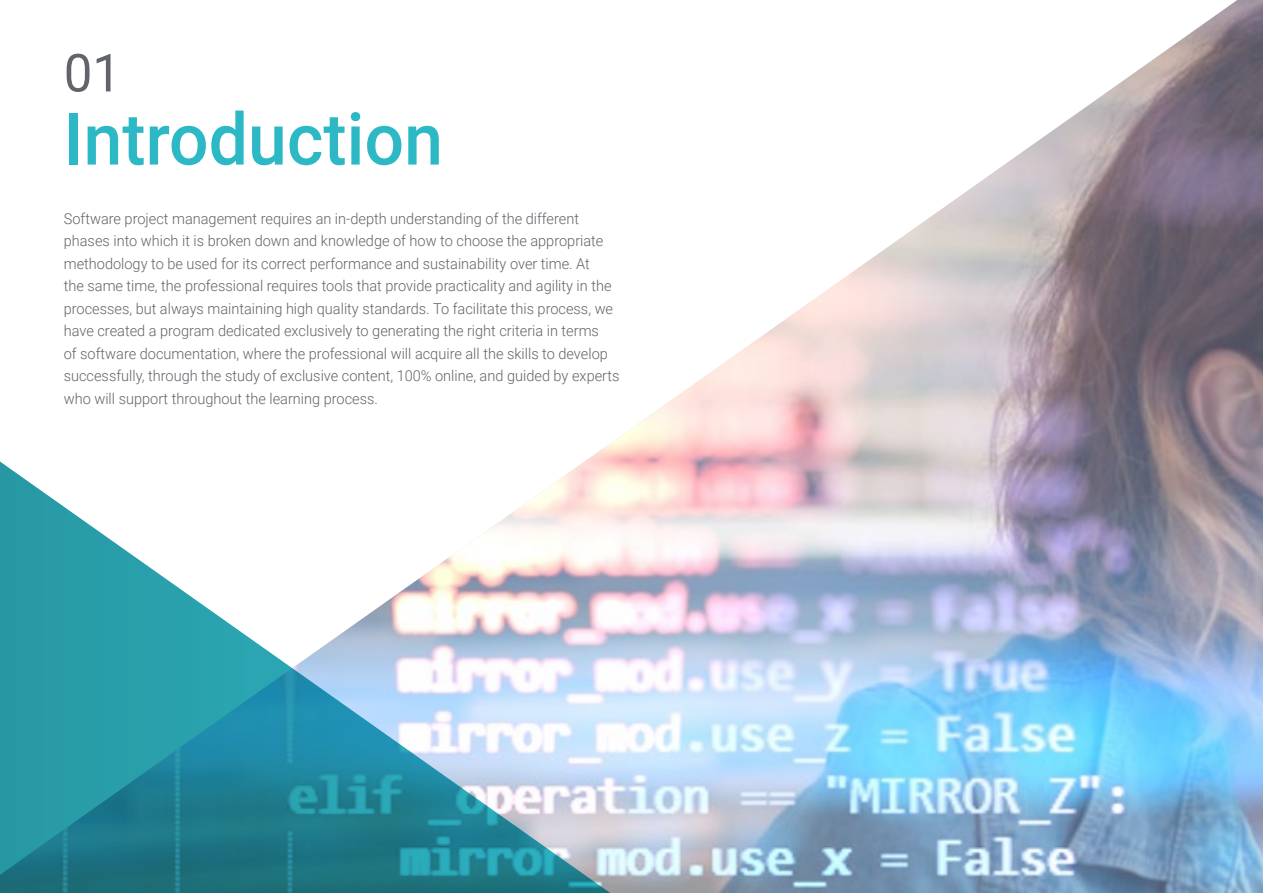
<style>
.page{position:relative;width:1263px;height:893px;background:#fff}
.page>*{position:absolute;margin:0;border:0;box-sizing:border-box;transform-origin:0 0}
.t1{font:500 72px "Roboto";color:#2db8c5}
.t2{font:52.5px "Roboto";color:#61646a}
.t3{font:300 15px/22.5px "Roboto";color:#61646a}
</style>
<div class="page">
<img style="left:607px;top:0;width:656px;height:893px">
<svg style="left:0;top:446px;width:640px;height:447px"></svg>
<h2 class="t2" style="left:64px;top:36px;width:59px">01</h2>
<h1 class="t1" style="left:64px;top:89px;width:381px">Introduction</h1>
<p class="t3" style="left:64px;top:207px;width:557px">Software project management requires an in-depth understanding of the different phases into which it is broken down and knowledge of how to choose the appropriate methodology to be used for its correct performance and sustainability over time. At<br>the same time, the professional requires tools that provide practicality and agility in the processes, but always maintaining high quality standards. To facilitate this process, we have created a program dedicated exclusively to generating the right criteria in terms<br>of software documentation, where the professional will acquire all the skills to develop successfully, through the study of exclusive content, 100% online, and guided by experts who will support throughout the learning process.</p>
</div>
